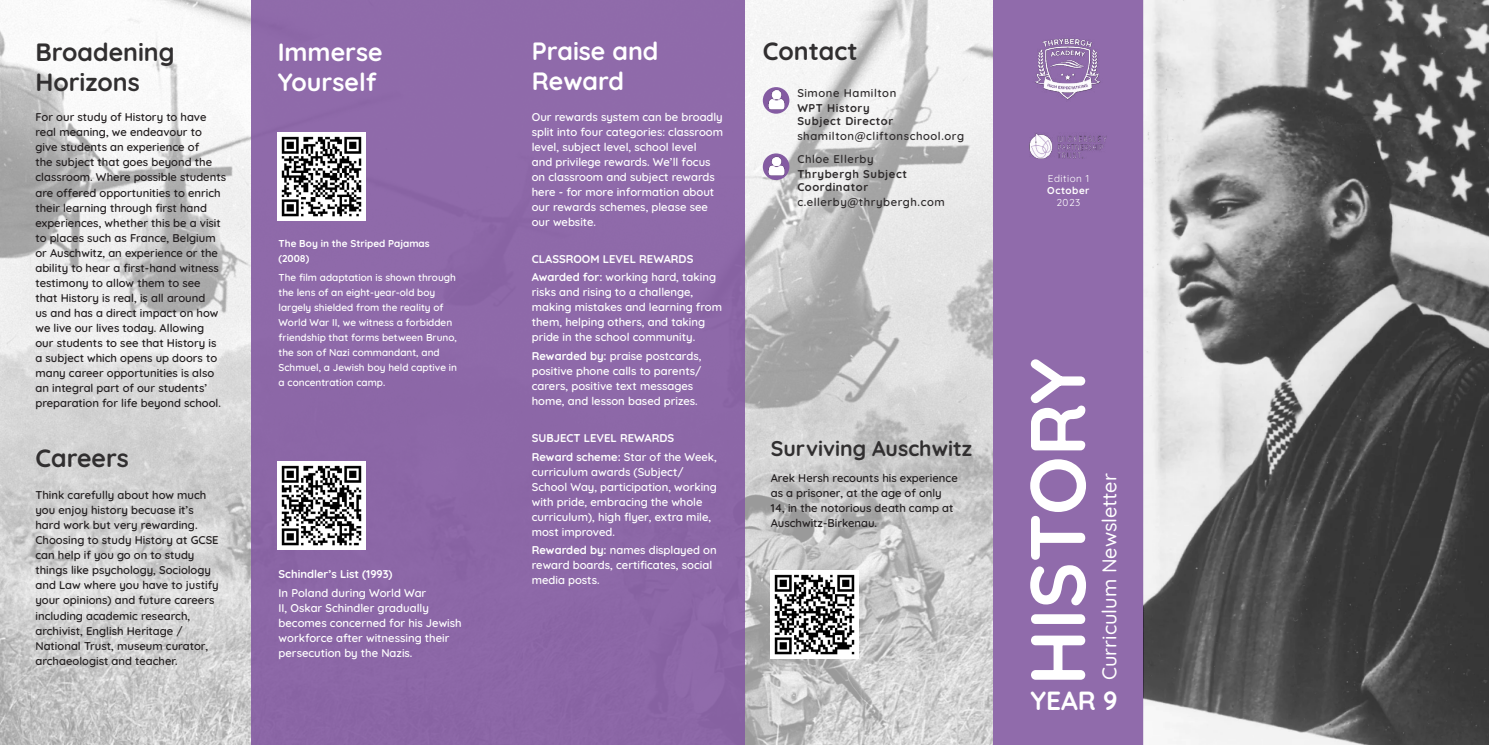
<style>
.page{position:relative;width:1489px;height:745px;background:#fff}
.page>*{position:absolute;margin:0;border:0;box-sizing:border-box;transform-origin:0 0}
.t1{font:700 77.5px "Quicksand";color:#fff}
.t2{font:700 26.25px "Quicksand";color:#fff}
.t3{font:700 25px/30px "Quicksand";color:#312f30}
.t4{font:700 25px/30px "Quicksand";color:#fff}
.t5{font:700 21.25px "Quicksand";color:#312f30}
.t6{font:500 20px "Quicksand";color:#fff}
.t7{font:600 11.25px/15px "Quicksand";color:#231f20}
.t8{font:600 11.25px/15px "Quicksand";color:#fff}
.t9{font:700 11.25px/18.5px "Quicksand";color:#fff}
.t10{font:600 11.25px/22.5px "Quicksand";letter-spacing:.05em;color:#2e2b2c}
.t11{font:700 11.25px/13.5px "Quicksand";letter-spacing:.05em;color:#2e2b2c}
.t12{font:600 10px/15px "Quicksand";color:#fff}
.t13{font:700 10px/15px "Quicksand";color:#fff}
.t14{font:10px "Quicksand";letter-spacing:.05em;color:#fff}
.t15{font:700 10px "Quicksand";letter-spacing:.05em;color:#fff}
.s1{font-weight:600}
.s2{font-weight:700}
</style>
<div class="page">
<div style="left:992px;top:0;width:151px;height:744px;background:#906bab"></div>
<img style="left:0;top:0;width:992px;height:744px">
<div style="left:251px;top:0;width:493px;height:744px;background:#8d69a8"></div>
<img style="left:1029px;top:133px;width:78px;height:25px">
<svg style="left:762px;top:87px;width:27px;height:27px"></svg>
<img style="left:765px;top:89px;width:22px;height:21px">
<svg style="left:762px;top:153px;width:27px;height:27px"></svg>
<img style="left:765px;top:155px;width:22px;height:22px">
<img style="left:1035px;top:38px;width:66px;height:62px">
<img style="left:1143px;top:0;width:345px;height:744px">
<img style="left:770px;top:570px;width:88px;height:87px">
<img style="left:278px;top:133px;width:87px;height:87px">
<img style="left:278px;top:461px;width:87px;height:88px">
<h3 class="t3" style="left:35px;top:34px;width:141px">Broadening<br>Horizons</h3>
<p class="t7" style="left:35px;top:109px;width:192px">For our study of History to have real meaning, we endeavour to give students an experience of<br>the subject that goes beyond the classroom. Where possible students are offered opportunities to enrich their learning through first hand experiences, whether this be a visit to places such as France, Belgium or Auschwitz, an experience or the ability to hear a first-hand witness testimony to allow them to see<br>that History is real, is all around<br>us and has a direct impact on how we live our lives today. Allowing<br>our students to see that History is<br>a subject which opens up doors to many career opportunities is also an integral part of our students’ preparation for life beyond school.</p>
<h3 class="t3" style="left:35px;top:440px;width:95px">Careers</h3>
<p class="t7" style="left:35px;top:486px;width:185px">Think carefully about how much you enjoy history becuase it’s hard work but very rewarding.<br>Choosing to study History at GCSE can help if you go on to study things like psychology, Sociology and Law where you have to justify your opinions) and future careers including academic research, archivist, English Heritage /<br>National Trust, museum curator, archaeologist and teacher.</p>
<h3 class="t4" style="left:278px;top:34px;width:106px">Immerse<br>Yourself</h3>
<p class="t13" style="left:278px;top:235px;width:153px">The Boy in the Striped Pajamas (2008)</p>
<p class="t12" style="left:278px;top:268px;width:180px">The film adaptation is shown through the lens of an eight-year-old boy largely shielded from the reality of World War II, we witness a forbidden friendship that forms between Bruno, the son of Nazi commandant, and Schmuel, a Jewish boy held captive in a concentration camp.</p>
<p class="t9" style="left:278px;top:563px;width:115px">Schindler’s List (1993)</p>
<p class="t8" style="left:278px;top:583px;width:185px">In Poland during World War<br>II, Oskar Schindler gradually becomes concerned for his Jewish workforce after witnessing their persecution by the Nazis.</p>
<h3 class="t4" style="left:531px;top:33px;width:128px">Praise and<br>Reward</h3>
<h3 class="t3" style="left:762px;top:33px;width:96px">Contact</h3>
<p class="t10" style="left:797px;top:80px;width:100px">Simone Hamilton</p>
<p class="t11" style="left:797px;top:100px;width:97px">WPT History<br>Subject Director</p>
<p class="t10" style="left:797px;top:124px;width:168px">shamilton@cliftonschool.org<br>Chloe Ellerby</p>
<p class="t11" style="left:797px;top:166px;width:111px">Thrybergh Subject<br>Coordinator</p>
<p class="t10" style="left:797px;top:190px;width:149px">c.ellerby@thrybergh.com</p>
<p class="t8" style="left:531px;top:108px;width:193px">Our rewards system can be broadly split into four categories: classroom level, subject level, school level<br>and privilege rewards. We’ll focus on classroom and subject rewards here - for more information about our rewards schemes, please see our website.</p>
<p class="t9" style="left:531px;top:248px;width:186px">CLASSROOM LEVEL REWARDS<br>Awarded for: <span class="s1">working hard, taking</span></p>
<p class="t8" style="left:531px;top:283px;width:192px">risks and rising to a challenge, making mistakes and learning from them, helping others, and taking pride in the school community.</p>
<p class="t8" style="left:531px;top:347px;width:171px"><span class="s2">Rewarded by:</span> praise postcards, positive phone calls to parents/ carers, positive text messages home, and lesson based prizes.</p>
<p class="t9" style="left:531px;top:427px;width:187px">SUBJECT LEVEL REWARDS<br>Reward scheme: <span class="s1">Star of the Week,</span></p>
<p class="t8" style="left:531px;top:463px;width:187px">curriculum awards (Subject/<br>School Way, participation, working with pride, embracing the whole curriculum), high flyer, extra mile, most improved.</p>
<p class="t8" style="left:531px;top:541px;width:186px"><span class="s2">Rewarded by:</span> names displayed on reward boards, certificates, social media posts.</p>
<h3 class="t5" style="left:770px;top:431px;width:203px">Surviving Auschwitz</h3>
<p class="t7" style="left:770px;top:469px;width:188px">Arek Hersh recounts his experience as a prisoner, at the age of only<br>14, in the notorious death camp at<br>Auschwitz-Birkenau.</p>
<p class="t14" style="left:1047px;top:171px;width:43px">Edition 1</p>
<p class="t15" style="left:1047px;top:183px;width:44px">October</p>
<p class="t14" style="left:1056px;top:195px;width:25px">2023</p>
<h1 class="t1" style="left:997px;top:685px;width:328px;rotate:-90deg">HISTORY</h1>
<h3 class="t6" style="left:1093px;top:679px;width:208px;rotate:-90deg">Curriculum Newsletter</h3>
<h2 class="t2" style="left:1030px;top:679px;width:89px">YEAR 9</h2>
</div>
